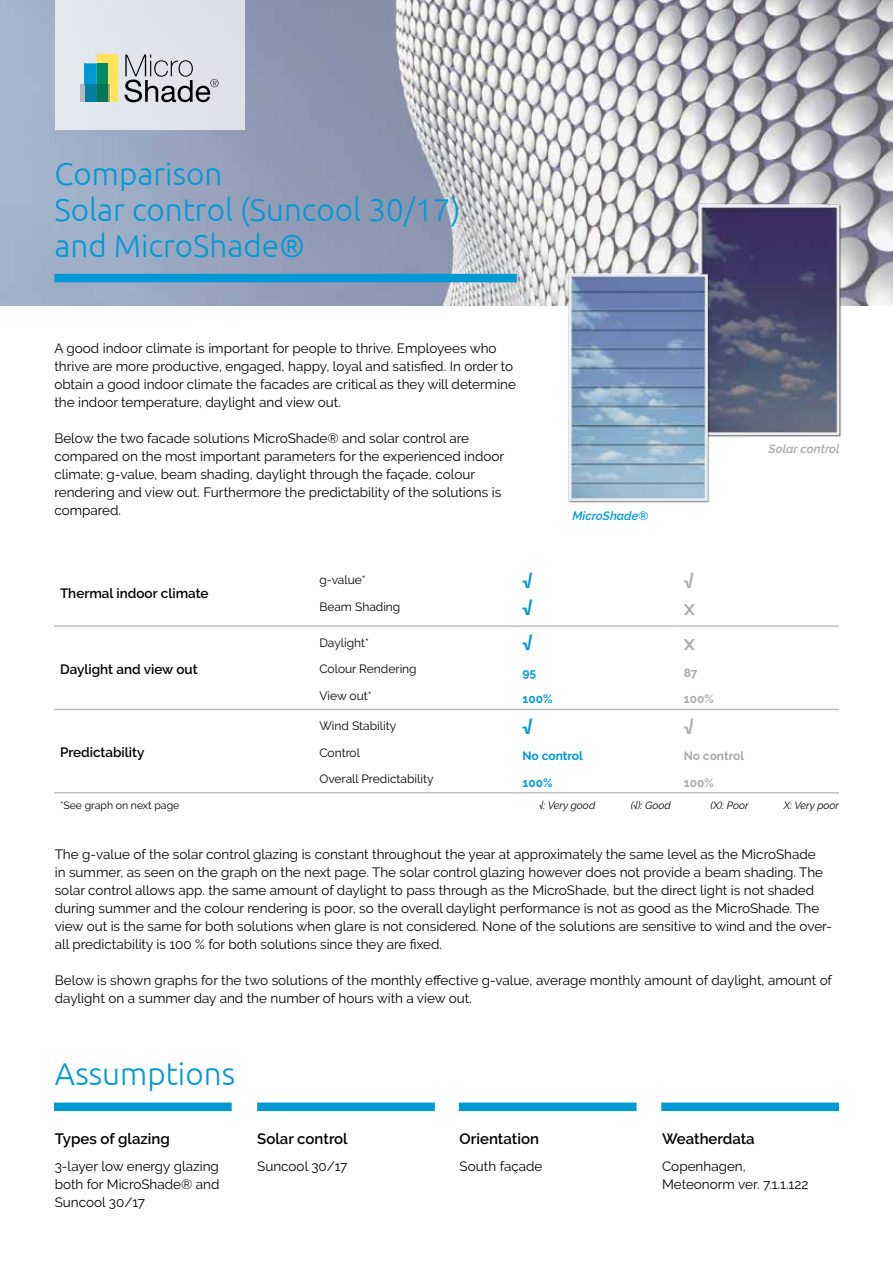
<style>
.page{position:relative;width:893px;height:1263px;background:#fff}
.page>*{position:absolute;margin:0;border:0;box-sizing:border-box;transform-origin:0 0}
.t1{font:300 31.5px/36px "Ubuntu";color:#0099d4}
.t2{font:700 19.5px/26.5px "Raleway";color:#0099d4}
.t3{font:700 19.5px "Raleway";color:#b2b0b2}
.t4{font:700 19.5px "Raleway";color:#abaaab}
.t5{font:600 15px "Raleway";color:#000}
.t6{font:13.5px/18px "Raleway";color:#000}
.t7{font:600 13.5px "Raleway";color:#000}
.t8{font:12px "Raleway";color:#000}
.t9{font:700 12px "Raleway";color:#0099d4}
.t10{font:700 12px "Raleway";color:#abaaab}
.t11{font:italic 600 12px "Raleway";color:#abaaab}
.t12{font:italic 600 12px "Raleway";color:#0099d4}
.t13{font:italic 10.5px "Raleway";color:#000}
.t14{font:10.5px "Raleway";color:#000}
</style>
<div class="page">
<img style="left:0;top:0;width:893px;height:305px">
<hr style="left:54px;top:625px;width:259px;height:2px;background:#b8b6b8">
<hr style="left:313px;top:625px;width:203px;height:2px;background:#b8b6b8">
<hr style="left:516px;top:625px;width:162px;height:2px;background:#b8b6b8">
<hr style="left:678px;top:625px;width:161px;height:2px;background:#b8b6b8">
<hr style="left:54px;top:709px;width:259px;height:1px;background:#b8b6b8">
<hr style="left:313px;top:709px;width:203px;height:1px;background:#b8b6b8">
<hr style="left:516px;top:709px;width:162px;height:1px;background:#b8b6b8">
<hr style="left:678px;top:709px;width:161px;height:1px;background:#b8b6b8">
<hr style="left:54px;top:792px;width:259px;height:1px;background:#b8b6b8">
<hr style="left:313px;top:792px;width:203px;height:1px;background:#b8b6b8">
<hr style="left:516px;top:792px;width:162px;height:1px;background:#b8b6b8">
<hr style="left:678px;top:792px;width:161px;height:1px;background:#b8b6b8">
<div style="left:54px;top:1102px;width:178px;height:9px;background:#0099d4"></div>
<div style="left:257px;top:1102px;width:178px;height:9px;background:#0099d4"></div>
<div style="left:459px;top:1102px;width:177px;height:9px;background:#0099d4"></div>
<div style="left:661px;top:1102px;width:178px;height:9px;background:#0099d4"></div>
<img style="left:681px;top:198px;width:180px;height:239px">
<img style="left:552px;top:255px;width:166px;height:248px">
<div style="left:55px;top:0;width:189px;height:130px;background:#e1e4eb"></div>
<svg style="left:81px;top:54px;width:37px;height:48px"></svg>
<div style="left:97px;top:63px;width:10px;height:22px;background:#008c63"></div>
<div style="left:85px;top:85px;width:12px;height:17px;background:#007fa0"></div>
<div style="left:97px;top:85px;width:10px;height:17px;background:#007653"></div>
<svg style="left:125px;top:55px;width:94px;height:47px"></svg>
<div style="left:54px;top:274px;width:463px;height:8px;background:#0099d4"></div>
<h1 class="t1" style="left:54px;top:155px;width:408px">Comparison<br>Solar control (Suncool 30/17) and MicroShade®</h1>
<p class="t6" style="left:54px;top:340px;width:463px">A good indoor climate is important for people to thrive. Employees who thrive are more productive, engaged, happy, loyal and satisfied. In order to obtain a good indoor climate the facades are critical as they will determine the indoor temperature, daylight and view out.</p>
<p class="t6" style="left:54px;top:430px;width:451px">Below the two facade solutions MicroShade® and solar control are compared on the most important parameters for the experienced indoor climate; g-value, beam shading, daylight through the façade, colour rendering and view out. Furthermore the predictability of the solutions is compared.</p>
<p class="t12" style="left:573px;top:509px;width:77px">MicroShade®</p>
<p class="t7" style="left:60px;top:586px;width:150px">Thermal indoor climate</p>
<p class="t7" style="left:60px;top:662px;width:139px">Daylight and view out</p>
<p class="t7" style="left:60px;top:745px;width:86px">Predictability</p>
<p class="t8" style="left:319px;top:573px;width:48px">g-value*</p>
<p class="t8" style="left:319px;top:600px;width:82px">Beam Shading</p>
<p class="t8" style="left:319px;top:636px;width:51px">Daylight*</p>
<p class="t8" style="left:319px;top:662px;width:99px">Colour Rendering</p>
<p class="t8" style="left:319px;top:689px;width:54px">View out*</p>
<p class="t8" style="left:319px;top:719px;width:78px">Wind Stability</p>
<p class="t8" style="left:319px;top:745px;width:42px">Control</p>
<p class="t8" style="left:319px;top:772px;width:116px">Overall Predictability</p>
<h2 class="t2" style="left:522px;top:568px;width:12px">√ √</h2>
<h2 class="t3" style="left:684px;top:570px;width:12px">√</h2>
<h2 class="t4" style="left:684px;top:596px;width:13px">x</h2>
<h2 class="t2" style="left:522px;top:630px;width:12px">√</h2>
<p class="t9" style="left:522px;top:666px;width:15px">95</p>
<p class="t9" style="left:522px;top:692px;width:32px">100%</p>
<h2 class="t2" style="left:522px;top:714px;width:12px">√</h2>
<p class="t9" style="left:522px;top:749px;width:62px">No control</p>
<p class="t9" style="left:522px;top:776px;width:32px">100%</p>
<h2 class="t4" style="left:684px;top:632px;width:13px">x</h2>
<p class="t10" style="left:684px;top:666px;width:15px">87</p>
<p class="t10" style="left:684px;top:692px;width:32px">100%</p>
<h2 class="t3" style="left:684px;top:716px;width:12px">√</h2>
<p class="t10" style="left:684px;top:749px;width:62px">No control</p>
<p class="t10" style="left:684px;top:776px;width:32px">100%</p>
<p class="t11" style="left:769px;top:441px;width:73px">Solar control</p>
<p class="t14" style="left:60px;top:799px;width:121px">*See graph on next page</p>
<p class="t13" style="left:539px;top:799px;width:57px">√: Very good</p>
<p class="t13" style="left:631px;top:799px;width:41px">(√): Good</p>
<p class="t13" style="left:710px;top:799px;width:40px">(X): Poor</p>
<p class="t13" style="left:784px;top:799px;width:57px">X: Very poor</p>
<p class="t6" style="left:55px;top:845px;width:779px">The g-value of the solar control glazing is constant throughout the year at approximately the same level as the MicroShade<br>in summer, as seen on the graph on the next page. The solar control glazing however does not provide a beam shading. The solar control allows app. the same amount of daylight to pass through as the MicroShade, but the direct light is not shaded during summer and the colour rendering is poor, so the overall daylight performance is not as good as the MicroShade. The view out is the same for both solutions when glare is not considered. None of the solutions are sensitive to wind and the over&shy;all predictability is 100 % for both solutions since they are fixed.</p>
<p class="t6" style="left:55px;top:971px;width:779px">Below is shown graphs for the two solutions of the monthly effective g-value, average monthly amount of daylight, amount of daylight on a summer day and the number of hours with a view out.</p>
<h1 class="t1" style="left:55px;top:1055px;width:182px">Assumptions</h1>
<p class="t5" style="left:55px;top:1130px;width:117px">Types of glazing</p>
<p class="t6" style="left:55px;top:1157px;width:166px;text-align:justify">3-layer low energy glazing both for MicroShade® and Suncool 30/17</p>
<p class="t5" style="left:257px;top:1130px;width:92px">Solar control</p>
<p class="t6" style="left:257px;top:1157px;width:92px">Suncool 30/17</p>
<p class="t5" style="left:460px;top:1130px;width:81px">Orientation</p>
<p class="t6" style="left:460px;top:1157px;width:84px">South façade</p>
<p class="t5" style="left:662px;top:1130px;width:94px">Weatherdata</p>
<p class="t6" style="left:662px;top:1157px;width:148px">Copenhagen,<br>Meteonorm ver. 7.1.1.122</p>
</div>
